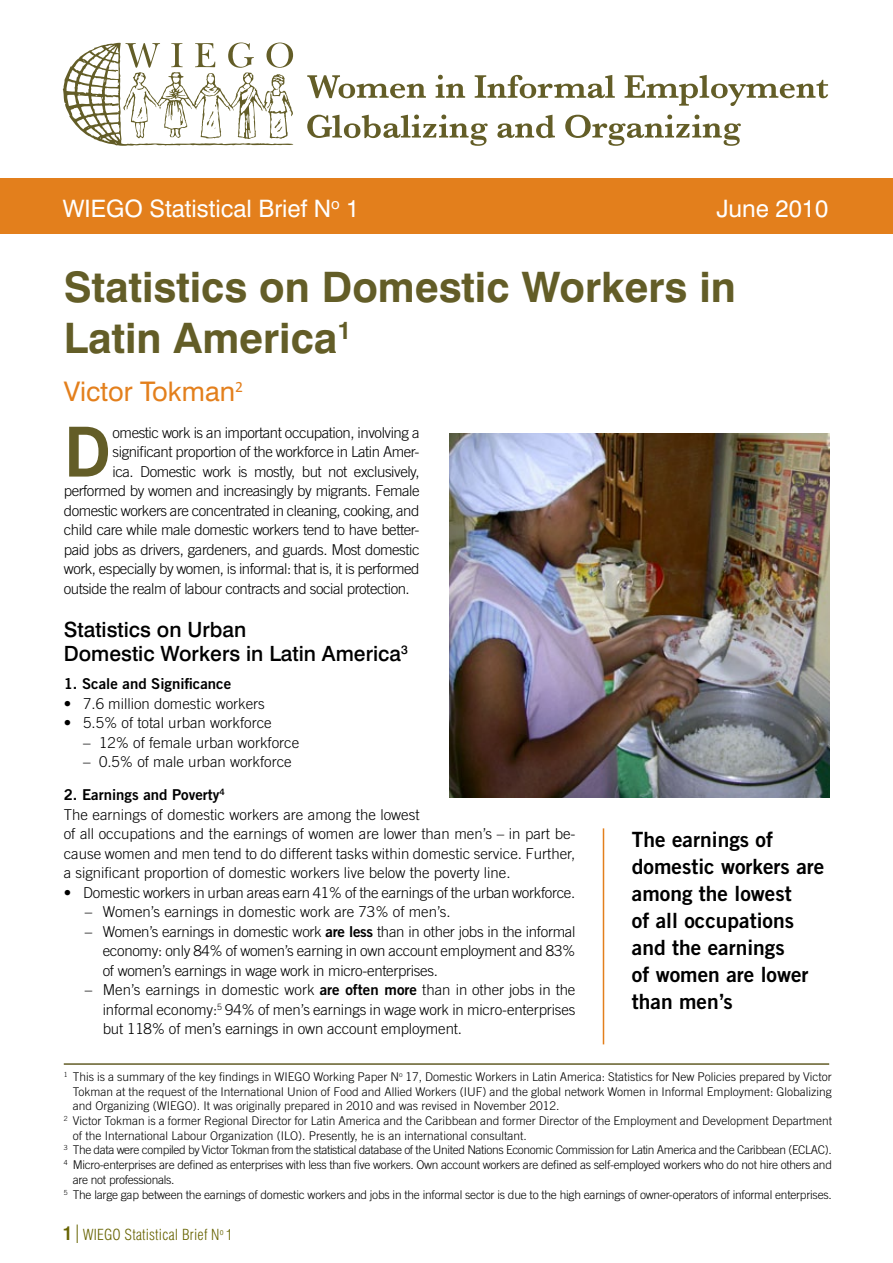
<style>
.page{position:relative;width:893px;height:1263px;background:#fff}
.page>*{position:absolute;margin:0;border:0;box-sizing:border-box;transform-origin:0 0}
.t1{font:69px "Trade Gothic Bold Two";color:#635d27}
.t2{font:700 42px/51px "Swiss 721 BT";color:#635d27}
.t3{font:27px "Swiss 721 BT";color:#e37f1c}
.t4{font:24px "Swiss 721 BT";color:#fff}
.t5{font:21px/27px "Trade Gothic Bold Two";color:#000}
.t6{font:500 21px/24px "Swiss 721 BT";color:#000}
.t7{font:300 15px/19.5px "Trade Gothic";letter-spacing:-.02em;color:#000;text-align:justify}
.t8{font:300 15px/19.5px "Trade Gothic";color:#000}
.t9{font:15px "Trade Gothic Bold Two";color:#000}
.t10{font:300 condensed 15px "Swiss 721 BT";letter-spacing:.01em;color:#676300}
.t11{font:300 12px "Trade Gothic";color:#000}
.t12{font:300 12px "Trade Gothic";letter-spacing:-.025em;color:#000}
.t13{font:300 12px "Trade Gothic";letter-spacing:-.03em;color:#000}
.t14{font:300 12px "Trade Gothic";letter-spacing:-.02em;color:#000}
.s1{font-family:"Trade Gothic Bold Two";font-weight:400}
.s2{font-weight:700;font-size:18px}
.s3{font-size:24.75px}
</style>
<div class="page">
<hr style="left:64px;top:1063px;width:765px;height:2px;background:#635d27">
<div style="left:0;top:179px;width:893px;height:55px;background:#e37f1c"></div>
<svg style="left:307px;top:75px;width:119px;height:23px"></svg>
<svg style="left:436px;top:75px;width:29px;height:23px"></svg>
<svg style="left:475px;top:75px;width:140px;height:23px"></svg>
<svg style="left:625px;top:75px;width:203px;height:31px"></svg>
<svg style="left:307px;top:115px;width:181px;height:31px"></svg>
<svg style="left:497px;top:115px;width:58px;height:23px"></svg>
<svg style="left:565px;top:115px;width:176px;height:31px"></svg>
<svg style="left:63px;top:43px;width:230px;height:103px"></svg>
<img style="left:449px;top:433px;width:380px;height:364px">
<hr style="left:603px;top:828px;width:1px;height:216px;background:#e37f1c">
<h3 class="t4" style="left:63px;top:194px;width:298px">Wiego Statistical Brief N<sup>o</sup> 1</h3>
<h3 class="t4" style="left:716px;top:194px;width:113px">June 2010</h3>
<h2 class="t2" style="left:64px;top:261px;width:674px">Statistics on Domestic Workers in<br>Latin America<sup>1</sup></h2>
<h3 class="t3" style="left:64px;top:375px;width:181px">Victor Tokman<sup>2</sup></h3>
<h1 class="t1" style="left:64px;top:409px;width:48px">D</h1>
<p class="t7" style="left:113px;top:422px;width:308px">omestic work is an important occupation, involving a</p>
<p class="t7" style="left:113px;top:442px;width:308px">significant proportion of the workforce in Latin Amer-</p>
<p class="t7" style="left:113px;top:461px;width:308px">ica. Domestic work is mostly, but not exclusively,</p>
<p class="t7" style="left:64px;top:481px;width:357px">performed by women and increasingly by migrants. Female</p>
<p class="t7" style="left:64px;top:500px;width:357px">domestic workers are concentrated in cleaning, cooking, and</p>
<p class="t7" style="left:64px;top:520px;width:357px">child care while male domestic workers tend to have better-</p>
<p class="t7" style="left:64px;top:539px;width:357px">paid jobs as drivers, gardeners, and guards. Most domestic</p>
<p class="t7" style="left:64px;top:559px;width:357px">work, especially by women, is informal: that is, it is performed</p>
<p class="t7" style="left:64px;top:578px;width:348px">outside the realm of labour contracts and social protection.</p>
<h3 class="t6" style="left:64px;top:617px;width:346px">Statistics on Urban<br>Domestic Workers in Latin America<sup>3</sup></h3>
<p class="t9" style="left:64px;top:674px;width:169px">1. Scale and Significance</p>
<p class="t8" style="left:64px;top:693px;width:203px">• 7.6 million domestic workers</p>
<p class="t8" style="left:64px;top:713px;width:209px">• 5.5% of total urban workforce</p>
<p class="t8" style="left:83px;top:732px;width:217px">– 12% of female urban workforce</p>
<p class="t8" style="left:83px;top:752px;width:210px">– 0.5% of male urban workforce</p>
<p class="t9" style="left:64px;top:785px;width:163px">2. Earnings and Poverty<sup>4</sup></p>
<p class="t8" style="left:64px;top:804px;width:513px">The earnings of domestic workers are among the lowest<br>of all occupations and the earnings of women are lower than men’s – in part be&shy;cause women and men tend to do different tasks within domestic service. Further, a significant proportion of domestic workers live below the poverty line.</p>
<p class="t7" style="left:64px;top:882px;width:513px">• Domestic workers in urban areas earn 41% of the earnings of the urban workforce.</p>
<p class="t8" style="left:85px;top:902px;width:367px">– Women’s earnings in domestic work are 73% of men’s.</p>
<p class="t7" style="left:103px;top:921px;width:474px;text-indent:-18px">– Women’s earnings in domestic work <span class="s1">are less</span> than in other jobs in the informal economy: only 84% of women’s earning in own account employment and 83% of women’s earnings in wage work in micro-enterprises.</p>
<p class="t7" style="left:103px;top:980px;width:474px;text-indent:-18px">– Men’s earnings in domestic work <span class="s1">are often more</span> than in other jobs in the informal economy:<sup>5</sup> 94% of men’s earnings in wage work in micro-enterprises but 118% of men’s earnings in own account employment.</p>
<p class="t11" style="left:64px;top:1069px;width:770px"><sup>1</sup> This is a summary of the key findings in WIEGO Working Paper N<sup>o</sup> 17, Domestic Workers in Latin America: Statistics for New Policies prepared by Victor</p>
<p class="t11" style="left:73px;top:1084px;width:761px">Tokman at the request of the International Union of Food and Allied Workers (IUF) and the global network Women in Informal Employment: Globalizing</p>
<p class="t11" style="left:73px;top:1099px;width:488px">and Organizing (WIEGO). It was originally prepared in 2010 and was revised in November 2012.</p>
<p class="t11" style="left:64px;top:1113px;width:770px"><sup>2</sup> Victor Tokman is a former Regional Director for Latin America and the Caribbean and former Director of the Employment and Development Department</p>
<p class="t11" style="left:73px;top:1128px;width:455px">of the International Labour Organization (ILO). Presently, he is an international consultant.</p>
<p class="t13" style="left:64px;top:1143px;width:769px"><sup>3</sup> The data were compiled by Victor Tokman from the statistical database of the United Nations Economic Commission for Latin America and the Caribbean (ECLAC).</p>
<p class="t12" style="left:64px;top:1158px;width:770px"><sup>4</sup> Micro-enterprises are defined as enterprises with less than five workers. Own account workers are defined as self-employed workers who do not hire others and</p>
<p class="t12" style="left:73px;top:1172px;width:103px">are not professionals.</p>
<p class="t14" style="left:64px;top:1187px;width:770px"><sup>5</sup> The large gap between the earnings of domestic workers and jobs in the informal sector is due to the high earnings of owner-operators of informal enterprises.</p>
<h3 class="t5" style="left:632px;top:825px;width:194px">The earnings of domestic workers are among the lowest<br>of all occupations and the earnings<br>of women are lower than men’s</h3>
<p class="t10" style="left:63px;top:1226px;width:171px"><span class="s2">1</span> <span class="s3">I</span> WIEGO Statistical Brief N<sup>o</sup> 1</p>
</div>
